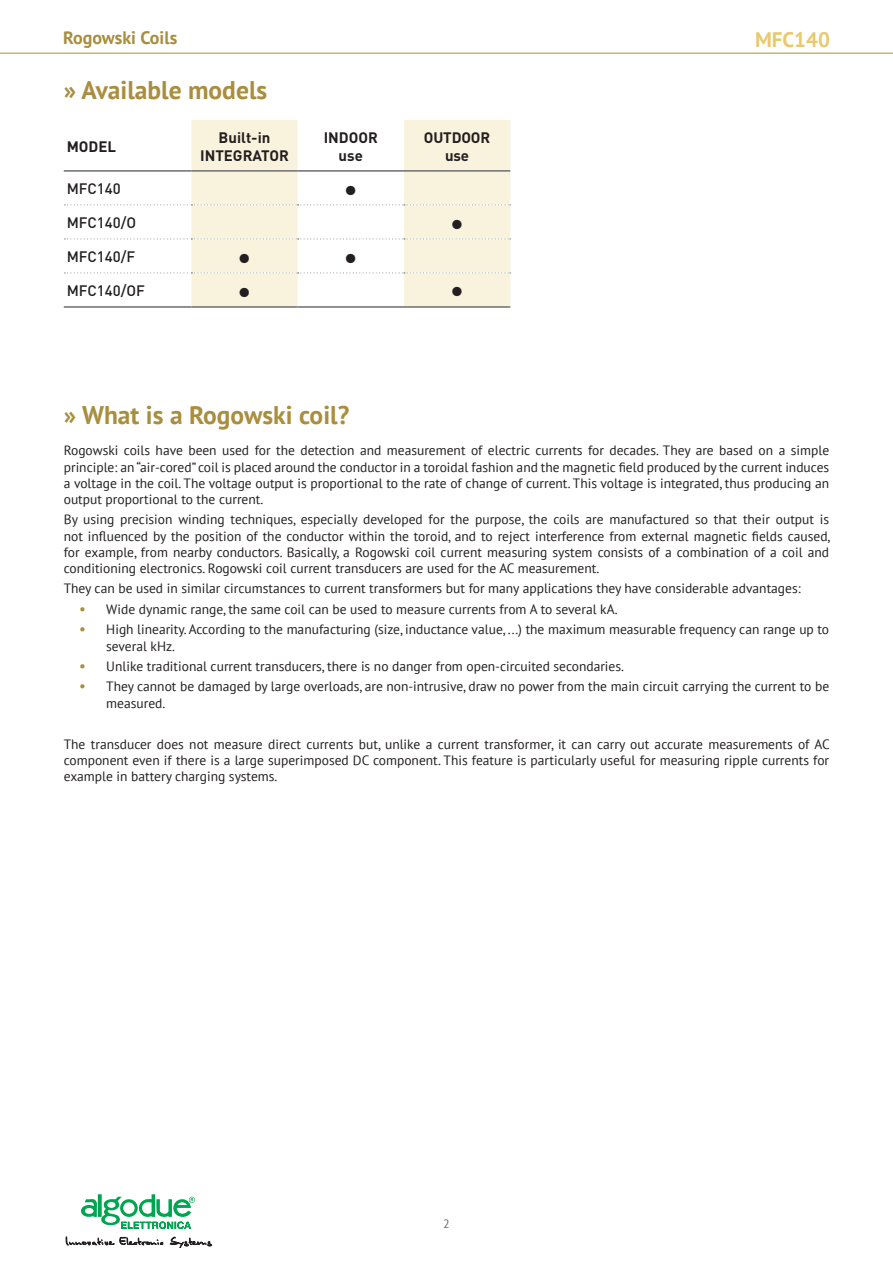
<style>
.page{position:relative;width:893px;height:1263px;background:#fff}
.page>*{position:absolute;margin:0;border:0;box-sizing:border-box;transform-origin:0 0}
.t1{font:28.5px "DIN";color:#231f20}
.t2{font:700 25.5px "PT Sans";color:#a98e3f}
.t3{font:700 21px "PT Sans";color:#e9c96d}
.t4{font:700 18px "PT Sans";color:#a98e3f}
.t5{font:700 15px "DIN";color:#231f20}
.t6{font:500 15px "DIN";color:#231f20}
.t7{font:13.5px/16.2px "PT Sans";color:#231f20;text-align:justify}
.t8{font:12px "PT Sans";color:#6c6d70}
.t9{font:10.5px "Stylograph";letter-spacing:-.05em;color:#231f20}
.s1{font-size:15px;color:#a98e3f}
</style>
<div class="page">
<hr style="left:0;top:53px;width:893px;height:1px;background:#a98e3f">
<svg style="left:81px;top:1194px;width:114px;height:35px"></svg>
<svg style="left:191px;top:120px;width:319px;height:186px;fill:#f9f3dd"></svg>
<hr style="left:64px;top:306px;width:127px;height:2px;background:#6c6d70">
<hr style="left:191px;top:306px;width:107px;height:2px;background:#6c6d70">
<hr style="left:298px;top:306px;width:106px;height:2px;background:#6c6d70">
<hr style="left:404px;top:306px;width:106px;height:2px;background:#6c6d70">
<hr style="left:64px;top:170px;width:127px;height:2px;background:#6c6d70">
<hr style="left:191px;top:170px;width:107px;height:2px;background:#6c6d70">
<hr style="left:298px;top:170px;width:106px;height:2px;background:#6c6d70">
<hr style="left:404px;top:170px;width:106px;height:2px;background:#6c6d70">
<svg style="left:64px;top:204px;width:447px;height:1px"></svg>
<svg style="left:64px;top:238px;width:447px;height:1px"></svg>
<svg style="left:64px;top:272px;width:447px;height:1px"></svg>
<h3 class="t4" style="left:63px;top:26px;width:116px">Rogowski Coils</h3>
<p class="t3" style="left:755px;top:25px;width:76px">MFC140</p>
<p class="t2" style="left:64px;top:73px;width:205px">» Available models</p>
<p class="t5" style="left:67px;top:136px;width:51px">MODEL</p>
<p class="t5" style="left:219px;top:127px;width:53px">Built-in</p>
<p class="t5" style="left:200px;top:145px;width:90px">INTEGRATOR</p>
<p class="t5" style="left:324px;top:127px;width:56px">INDOOR</p>
<p class="t5" style="left:339px;top:145px;width:26px">use</p>
<p class="t5" style="left:424px;top:127px;width:68px">OUTDOOR</p>
<p class="t5" style="left:445px;top:145px;width:26px">use</p>
<p class="t6" style="left:67px;top:179px;width:56px">MFC140</p>
<p class="t1" style="left:343px;top:172px;width:17px">•</p>
<p class="t6" style="left:67px;top:213px;width:71px">MFC140/O</p>
<p class="t1" style="left:450px;top:205px;width:17px">•</p>
<p class="t6" style="left:67px;top:247px;width:70px">MFC140/F</p>
<p class="t1" style="left:237px;top:239px;width:17px">•</p>
<p class="t1" style="left:343px;top:239px;width:17px">•</p>
<p class="t6" style="left:67px;top:281px;width:80px">MFC140/OF</p>
<p class="t1" style="left:237px;top:273px;width:17px">•</p>
<p class="t1" style="left:450px;top:273px;width:17px">•</p>
<p class="t2" style="left:64px;top:398px;width:287px">» What is a Rogowski coil?</p>
<p class="t7" style="left:64px;top:442px;width:767px">Rogowski coils have been used for the detection and measurement of electric currents for decades. They are based on a simple principle: an “air-cored” coil is placed around the conductor in a toroidal fashion and the magnetic field produced by the current induces a voltage in the coil. The voltage output is proportional to the rate of change of current. This voltage is integrated, thus producing an output proportional to the current.</p>
<p class="t7" style="left:64px;top:511px;width:768px">By using precision winding techniques, especially developed for the purpose, the coils are manufactured so that their output is not influenced by the position of the conductor within the toroid, and to reject interference from external magnetic fields caused, for example, from nearby conductors. Basically, a Rogowski coil current measuring system consists of a combination of a coil and conditioning electronics. Rogowski coil current transducers are used for the AC measurement.</p>
<p class="t7" style="left:64px;top:580px;width:738px">They can be used in similar circumstances to current transformers but for many applications they have considerable advantages:</p>
<p class="t7" style="left:79px;top:601px;width:540px"><span class="s1">•</span> Wide dynamic range, the same coil can be used to measure currents from A to several kA.</p>
<p class="t7" style="left:106px;top:621px;width:724px;text-indent:-27px"><span class="s1">•</span> High linearity. According to the manufacturing (size, inductance value, ...) the maximum measurable frequency can range up to several kHz.</p>
<p class="t7" style="left:79px;top:658px;width:546px"><span class="s1">•</span> Unlike traditional current transducers, there is no danger from open-circuited secondaries.</p>
<p class="t7" style="left:106px;top:678px;width:724px;text-indent:-27px"><span class="s1">•</span> They cannot be damaged by large overloads, are non-intrusive, draw no power from the main circuit carrying the current to be measured.</p>
<p class="t7" style="left:64px;top:735px;width:767px">The transducer does not measure direct currents but, unlike a current transformer, it can carry out accurate measurements of AC component even if there is a large superimposed DC component. This feature is particularly useful for measuring ripple currents for example in battery charging systems.</p>
<p class="t9" style="left:65px;top:1234px;width:149px">Innovative Electronic Systems</p>
<p class="t8" style="left:443px;top:1216px;width:8px">2</p>
</div>
